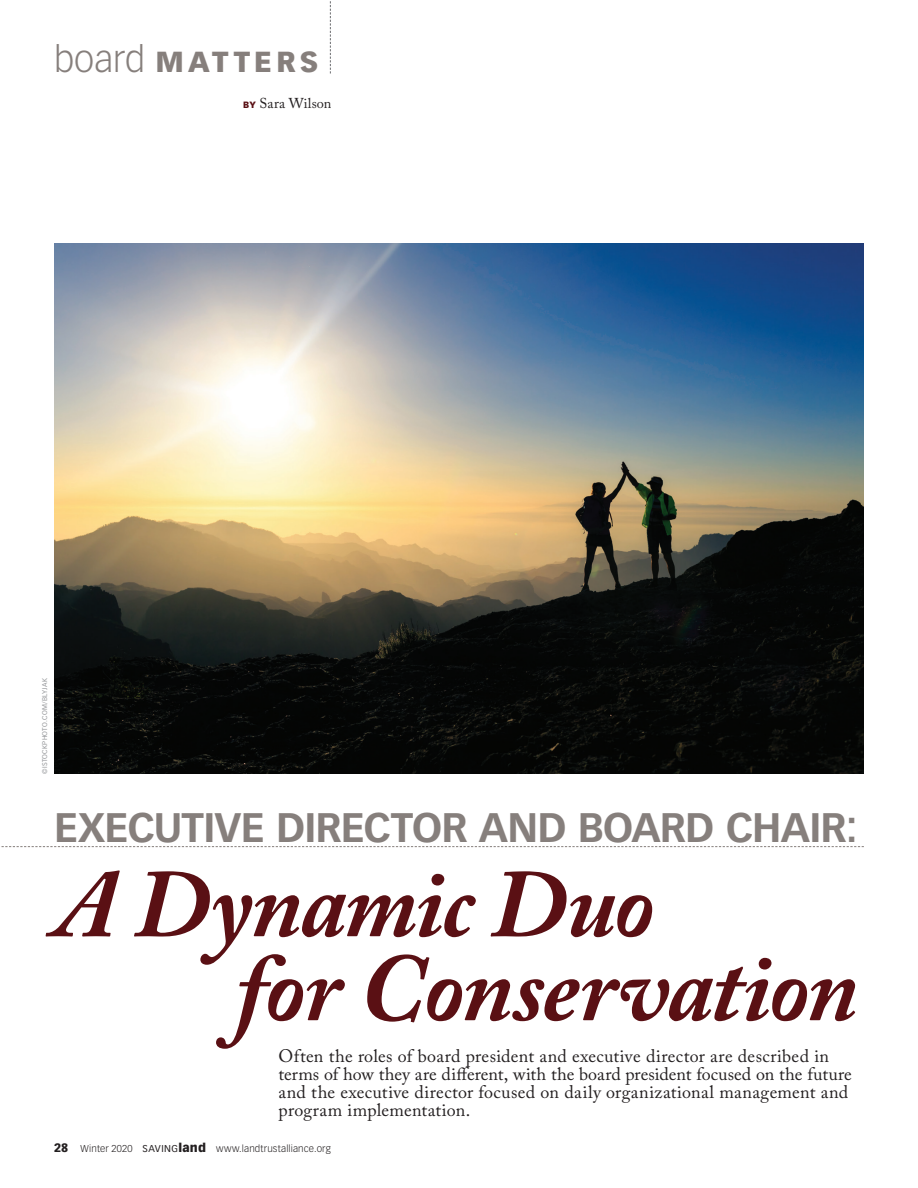
<style>
.page{position:relative;width:918px;height:1188px;background:#fff}
.page>*{position:absolute;margin:0;border:0;box-sizing:border-box;transform-origin:0 0}
.News_Head_1{font:italic 700 96px "Adobe Caslon Pro";letter-spacing:-.02em;color:#5a1014}
.News_Head_1-2{font:700 40.5px "Vectora LT Std";letter-spacing:-.02em;color:#867f7c}
.Eyebrow_Lowercase{font:900 28.5px "Vectora LT Std";letter-spacing:.145em;color:#867f7c}
.Main_Body_Flush{font:18px/18px "Adobe Caslon Pro";letter-spacing:.015em;color:#231f20}
.Byline_Name{font:14.25px "Adobe Caslon Pro";letter-spacing:.01em;color:#231f20}
.t1{font:300 9.75px "Vectora LT Std";letter-spacing:.015em;color:#231f20}
.Photo_Credit{font:6.75px "Vectora LT Std";letter-spacing:.04em;color:#939598}
.s1{font-weight:300;font-size:36px}
.s2{font-family:"Vectora LT Std";font-weight:900;font-size:9px;color:#5a1014}
.s3{font-weight:900;font-size:12px}
.s4{font-weight:400}
</style>
<div class="page">
<img style="left:54px;top:243px;width:810px;height:531px">
<svg style="left:330px;top:1px;width:1px;height:73px"></svg>
<svg style="left:1px;top:846px;width:863px;height:1px"></svg>
<p class="Eyebrow_Lowercase" style="left:54px;top:44px;width:266px"><span class="s1">board</span> MATTERS</p>
<p class="Byline_Name" style="left:243px;top:95px;width:90px"><span class="s2">BY</span> Sara Wilson</p>
<p class="Photo_Credit" style="left:41px;top:774px;width:97px;rotate:-90deg">©ISTOCKPHOTO.COM/BLYJAK</p>
<p class="News_Head_1-2" style="left:54px;top:803px;width:805px">EXECUTIVE DIRECTOR AND BOARD CHAIR:</p>
<p class="News_Head_1" style="left:54px;top:847px;width:602px">A Dynamic Duo</p>
<p class="News_Head_1" style="left:236px;top:931px;width:623px">for Conservation</p>
<p class="Main_Body_Flush" style="left:279px;top:1047px;width:575px">Often the roles of board president and executive director are described in terms of how they are different, with the board president focused on the future and the executive director focused on daily organizational management and program implementation.</p>
<p class="t1" style="left:54px;top:1143px;width:278px"><span class="s3">28</span> Winter 2020 <span class="s4">SAVING</span><span class="s3">land</span> www.landtrustalliance.org</p>
</div>
